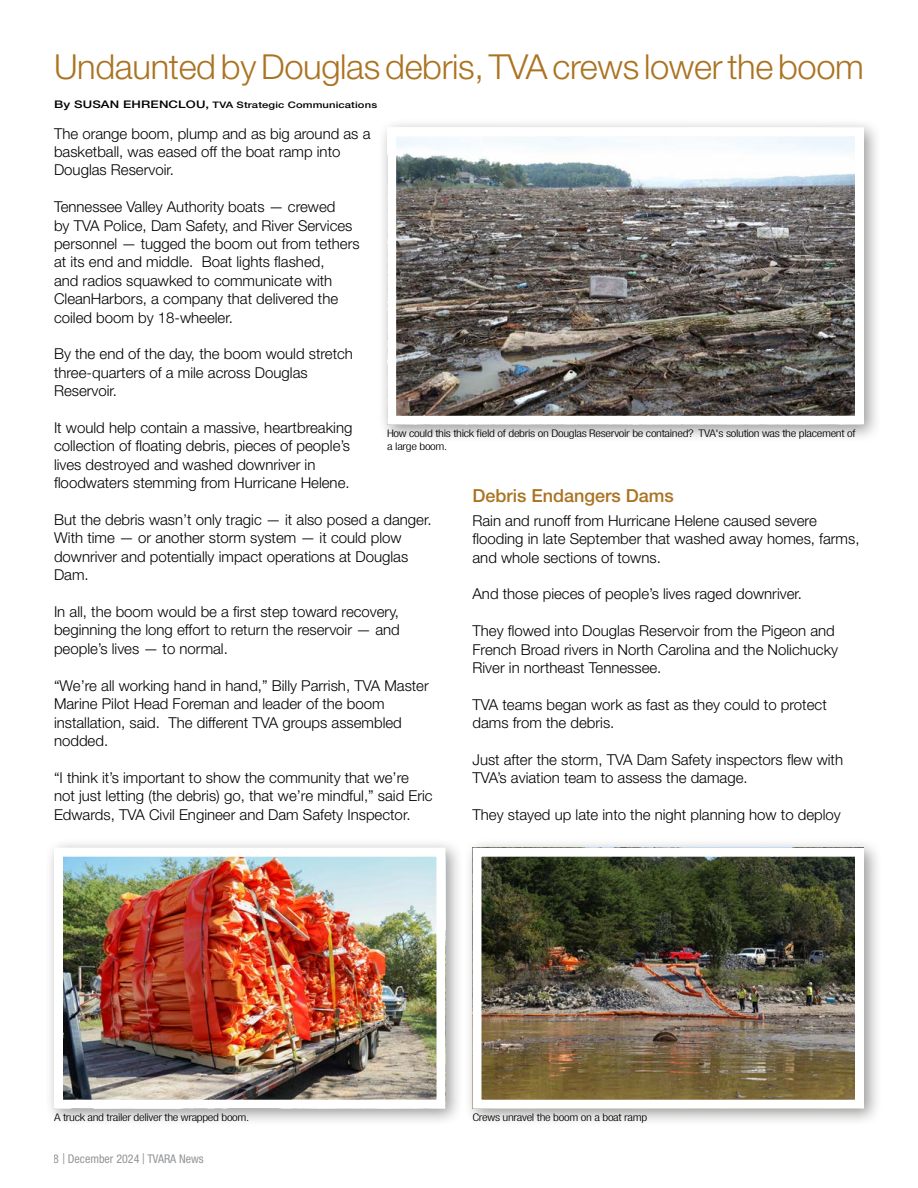
<style>
.page{position:relative;width:918px;height:1188px;background:#fff}
.page>*{position:absolute;margin:0;border:0;box-sizing:border-box;transform-origin:0 0}
.t1{font:300 34.5px "Helvetica Neue LT Std";letter-spacing:-.01em;color:#ab7322}
.t2{font:500 18px "Helvetica Neue LT Std";color:#ab7322}
.t3{font:300 15px/18.5px "Helvetica Neue LT Std";color:#000}
.t4{font:condensed 12px "Helvetica Neue LT Std";color:#939598}
.t5{font:300 condensed 10.5px/12.6px "Helvetica Neue LT Std";letter-spacing:-.025em;color:#000;scale:1.25 1}
.t6{font:500 9px "Helvetica Neue LT Std";letter-spacing:.01em;color:#000;scale:1.25 1}
.s1{font-size:10.5px}
.s2{font-size:15px}
</style>
<div class="page">
<div style="left:45px;top:838px;width:419px;height:289px;background:#000;opacity:.4"></div>
<img style="left:64px;top:858px;width:372px;height:241px">
<div style="left:54px;top:848px;width:392px;height:261px;border:9px solid #fff"></div>
<div style="left:378px;top:118px;width:504px;height:325px;background:#000;opacity:.4"></div>
<img style="left:397px;top:137px;width:457px;height:278px">
<div style="left:387px;top:127px;width:477px;height:298px;border:9px solid #fff"></div>
<div style="left:463px;top:838px;width:419px;height:289px;background:#000;opacity:.4"></div>
<img style="left:482px;top:858px;width:372px;height:241px">
<div style="left:472px;top:848px;width:392px;height:261px;border:9px solid #fff"></div>
<h1 class="t1" style="left:54px;top:45px;width:812px">Undaunted by Douglas debris, TVA crews lower the boom</h1>
<p class="t6" style="left:54px;top:99px;width:260px"><span class="s1">By SUSAN EHRENCLOU,</span> TVA Strategic Communications</p>
<p class="t3" style="left:54px;top:124px;width:318px">The orange boom, plump and as big around as a basketball, was eased off the boat ramp into<br>Douglas Reservoir.</p>
<p class="t3" style="left:54px;top:197px;width:307px">Tennessee Valley Authority boats — crewed<br>by TVA Police, Dam Safety, and River Services personnel — tugged the boom out from tethers at its end and middle. Boat lights flashed,<br>and radios squawked to communicate with CleanHarbors, a company that delivered the coiled boom by 18-wheeler.</p>
<p class="t3" style="left:54px;top:345px;width:300px">By the end of the day, the boom would stretch three-quarters of a mile across Douglas<br>Reservoir.</p>
<p class="t3" style="left:54px;top:418px;width:300px">It would help contain a massive, heartbreaking collection of floating debris, pieces of people’s lives destroyed and washed downriver in floodwaters stemming from Hurricane Helene.</p>
<p class="t3" style="left:54px;top:510px;width:379px">But the debris wasn’t only tragic — it also posed a danger.<br>With time — or another storm system — it could plow downriver and potentially impact operations at Douglas Dam.</p>
<p class="t3" style="left:54px;top:602px;width:347px;text-align:justify">In all, the boom would be a first step toward recovery, beginning the long effort to return the reservoir — and people’s lives — to normal.</p>
<p class="t3" style="left:54px;top:676px;width:376px">“We’re all working hand in hand,” Billy Parrish, TVA Master Marine Pilot Head Foreman and leader of the boom installation, said. The different TVA groups assembled nodded.</p>
<p class="t3" style="left:54px;top:768px;width:380px">“I think it’s important to show the community that we’re not just letting (the debris) go, that we’re mindful,” said Eric<br>Edwards, TVA Civil Engineer and Dam Safety Inspector.</p>
<p class="t5" style="left:387px;top:427px;width:376px">How could this thick field of debris on Douglas Reservoir be contained? TVA's solution was the placement of a large boom.</p>
<p class="t2" style="left:472px;top:485px;width:203px">Debris Endangers Dams</p>
<p class="t3" style="left:472px;top:511px;width:389px">Rain and runoff from Hurricane Helene caused severe flooding in late September that washed away homes, farms, and whole sections of towns.</p>
<p class="t3" style="left:472px;top:585px;width:331px">And those pieces of people’s lives raged downriver.</p>
<p class="t3" style="left:472px;top:621px;width:367px">They flowed into Douglas Reservoir from the Pigeon and<br>French Broad rivers in North Carolina and the Nolichucky<br>River in northeast Tennessee.</p>
<p class="t3" style="left:472px;top:695px;width:356px">TVA teams began work as fast as they could to protect dams from the debris.</p>
<p class="t3" style="left:472px;top:750px;width:372px">Just after the storm, TVA Dam Safety inspectors flew with<br>TVA’s aviation team to assess the damage.</p>
<p class="t3" style="left:472px;top:805px;width:370px">They stayed up late into the night planning how to deploy</p>
<p class="t5" style="left:54px;top:1111px;width:158px">A truck and trailer deliver the wrapped boom.</p>
<p class="t4" style="left:54px;top:1151px;width:152px">8 <span class="s2">|</span> December 2024 <span class="s2">|</span> TVARA News</p>
<p class="t5" style="left:472px;top:1111px;width:141px">Crews unravel the boom on a boat ramp</p>
</div>
